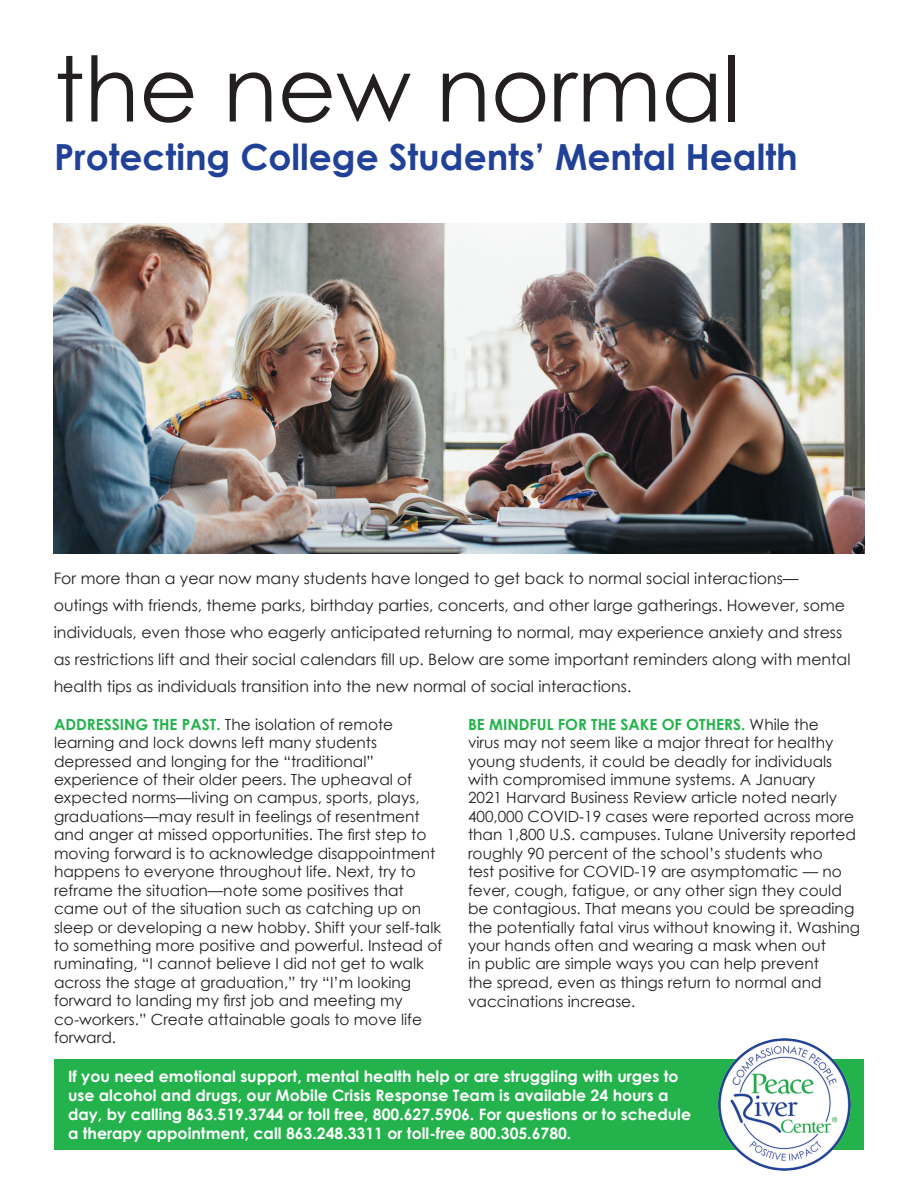
<style>
.page{position:relative;width:918px;height:1188px;background:#fff}
.page>*{position:absolute;margin:0;border:0;box-sizing:border-box;transform-origin:0 0}
.t1{font:90px "Century Gothic";color:#231f20}
.t2{font:700 36px "Century Gothic";color:#214198}
.t3{font:15.75px/27px "Century Gothic";color:#231f20}
.t4{font:700 15.75px/18.9px "Century Gothic";color:#fff}
.t5{font:15.3px/18.5px "Century Gothic";color:#231f20}
.s1{font-weight:700;color:#23b24b}
</style>
<div class="page">
<div style="left:54px;top:1059px;width:810px;height:91px;background:#23b24b"></div>
<img style="left:718px;top:1038px;width:133px;height:133px">
<img style="left:54px;top:223px;width:810px;height:331px">
<p class="t1" style="left:54px;top:26px;width:688px">the new normal</p>
<p class="t2" style="left:54px;top:130px;width:745px">Protecting College Students’ Mental Health</p>
<p class="t3" style="left:54px;top:564px;width:798px">For more than a year now many students have longed to get back to normal social interactions— outings with friends, theme parks, birthday parties, concerts, and other large gatherings. However, some individuals, even those who eagerly anticipated returning to normal, may experience anxiety and stress as restrictions lift and their social calendars fill up. Below are some important reminders along with mental health tips as individuals transition into the new normal of social interactions.</p>
<p class="t5" style="left:54px;top:715px;width:390px"><span class="s1">ADDRESSING THE PAST.</span> The isolation of remote learning and lock downs left many students depressed and longing for the “traditional” experience of their older peers. The upheaval of expected norms—living on campus, sports, plays, graduations—may result in feelings of resentment and anger at missed opportunities. The first step to moving forward is to acknowledge disappointment happens to everyone throughout life. Next, try to reframe the situation—note some positives that came out of the situation such as catching up on sleep or developing a new hobby. Shift your self-talk to something more positive and powerful. Instead of ruminating, “I cannot believe I did not get to walk across the stage at graduation,” try “I’m looking forward to landing my first job and meeting my co-workers.” Create attainable goals to move life forward.</p>
<p class="t5" style="left:468px;top:715px;width:394px"><span class="s1">BE MINDFUL FOR THE SAKE OF OTHERS.</span> While the<br>virus may not seem like a major threat for healthy young students, it could be deadly for individuals with compromised immune systems. A January<br>2021 Harvard Business Review article noted nearly 400,000 COVID-19 cases were reported across more than 1,800 U.S. campuses. Tulane University reported roughly 90 percent of the school’s students who<br>test positive for COVID-19 are asymptomatic — no fever, cough, fatigue, or any other sign they could be contagious. That means you could be spreading the potentially fatal virus without knowing it. Washing your hands often and wearing a mask when out<br>in public are simple ways you can help prevent<br>the spread, even as things return to normal and vaccinations increase.</p>
<p class="t4" style="left:68px;top:1067px;width:625px">If you need emotional support, mental health help or are struggling with urges to use alcohol and drugs, our Mobile Crisis Response Team is available 24 hours a day, by calling 863.519.3744 or toll free, 800.627.5906. For questions or to schedule a therapy appointment, call 863.248.3311 or toll-free 800.305.6780.</p>
</div>
